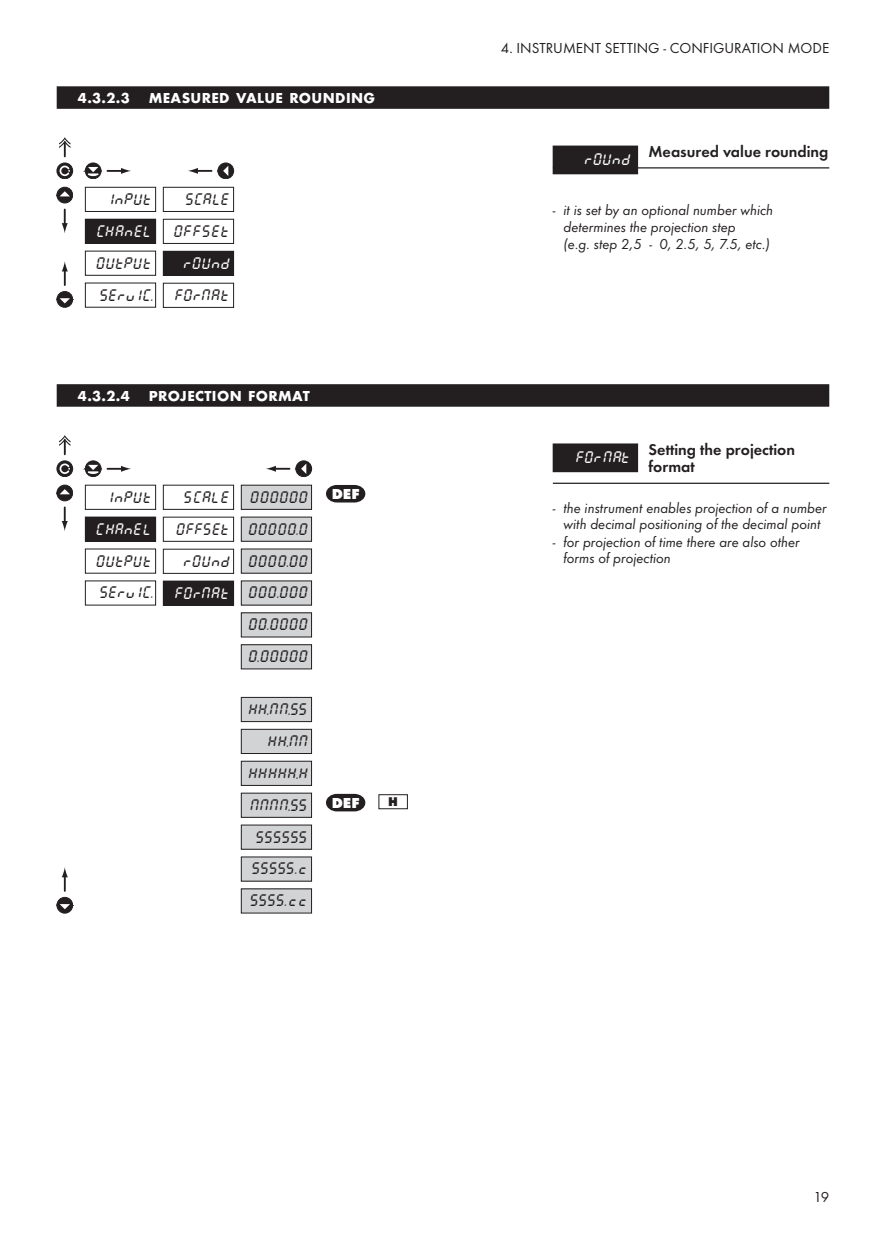
<style>
.page{position:relative;width:886px;height:1241px;background:#fff}
.page>*{position:absolute;margin:0;border:0;box-sizing:border-box;transform-origin:0 0}
.t1{font:17.5px/32px "LCD 7 seg";letter-spacing:.015em;color:#231f20;text-align:justify}
.t2{font:17.5px "LCD 7 seg";color:#fff}
.t3{font:600 16.25px/17.5px "Futura TOT";color:#231f20}
.t4{font:15px/17px "Futura TOT Book Obli";color:#231f20}
.t5{font:700 15px "Futura TOT";letter-spacing:.025em;color:#fff}
.t6{font:15px "Futura TOT";color:#231f20}
.t7{font:700 15px "Futura TOT Extr";color:#fff}
.t8{font:700 13px "Futura TOT Extr";color:#231f20}
</style>
<div class="page">
<div style="left:57px;top:86px;width:772px;height:23px;background:#231f20"></div>
<hr style="left:553px;top:167px;width:276px;height:1px;background:#231f20">
<div style="left:57px;top:384px;width:772px;height:22px;background:#231f20"></div>
<hr style="left:553px;top:482px;width:276px;height:2px;background:#231f20">
<div style="left:57px;top:187px;width:16px;height:16px;background:#231f20;border-radius:50%"></div>
<div style="left:57px;top:187px;width:16px;height:16px;border:1px solid #231f20;border-radius:50%"></div>
<svg style="left:56px;top:191px;width:17px;height:5px"></svg>
<svg style="left:62px;top:209px;width:6px;height:24px"></svg>
<div style="left:57px;top:291px;width:16px;height:16px;background:#231f20;border-radius:50%"></div>
<div style="left:57px;top:291px;width:16px;height:16px;border:1px solid #231f20;border-radius:50%"></div>
<svg style="left:56px;top:298px;width:18px;height:5px"></svg>
<svg style="left:62px;top:261px;width:6px;height:24px"></svg>
<div style="left:85px;top:163px;width:16px;height:16px;background:#231f20;border-radius:50%"></div>
<div style="left:85px;top:163px;width:16px;height:16px;border:1px solid #231f20;border-radius:50%"></div>
<svg style="left:84px;top:167px;width:47px;height:9px"></svg>
<div style="left:218px;top:163px;width:16px;height:16px;background:#231f20;border-radius:50%"></div>
<div style="left:218px;top:163px;width:16px;height:16px;border:1px solid #231f20;border-radius:50%"></div>
<svg style="left:188px;top:166px;width:47px;height:10px"></svg>
<svg style="left:57px;top:163px;width:16px;height:16px"></svg>
<div style="left:57px;top:163px;width:16px;height:16px;border:1px solid #231f20;border-radius:50%"></div>
<svg style="left:60px;top:165px;width:14px;height:11px"></svg>
<svg style="left:59px;top:137px;width:12px;height:19px"></svg>
<div style="left:85px;top:187px;width:71px;height:25px;border:1px solid #231f20"></div>
<div style="left:85px;top:219px;width:71px;height:24px;background:#231f20"></div>
<div style="left:85px;top:219px;width:71px;height:25px;border:1px solid #231f20"></div>
<div style="left:163px;top:187px;width:71px;height:25px;border:1px solid #231f20"></div>
<div style="left:163px;top:251px;width:71px;height:24px;background:#231f20"></div>
<div style="left:163px;top:251px;width:71px;height:25px;border:1px solid #231f20"></div>
<div style="left:163px;top:219px;width:71px;height:25px;border:1px solid #231f20"></div>
<div style="left:163px;top:283px;width:71px;height:25px;border:1px solid #231f20"></div>
<div style="left:553px;top:146px;width:84px;height:28px;background:#231f20"></div>
<div style="left:57px;top:485px;width:16px;height:16px;background:#231f20;border-radius:50%"></div>
<div style="left:57px;top:485px;width:16px;height:16px;border:1px solid #231f20;border-radius:50%"></div>
<svg style="left:56px;top:489px;width:17px;height:5px"></svg>
<svg style="left:62px;top:507px;width:6px;height:24px"></svg>
<svg style="left:85px;top:461px;width:16px;height:15px"></svg>
<div style="left:85px;top:460px;width:16px;height:17px;border:1px solid #231f20;border-radius:50%"></div>
<svg style="left:84px;top:465px;width:47px;height:9px"></svg>
<div style="left:57px;top:461px;width:16px;height:15px;background:#231f20;border-radius:50%"></div>
<div style="left:57px;top:460px;width:16px;height:17px;border:1px solid #231f20;border-radius:50%"></div>
<svg style="left:60px;top:463px;width:14px;height:11px"></svg>
<svg style="left:59px;top:435px;width:12px;height:19px"></svg>
<div style="left:85px;top:517px;width:71px;height:24px;background:#231f20"></div>
<div style="left:85px;top:516px;width:71px;height:25px;border:1px solid #231f20"></div>
<div style="left:57px;top:897px;width:16px;height:16px;background:#231f20;border-radius:50%"></div>
<div style="left:57px;top:897px;width:16px;height:16px;border:1px solid #231f20;border-radius:50%"></div>
<svg style="left:56px;top:903px;width:18px;height:6px"></svg>
<svg style="left:62px;top:867px;width:6px;height:23px"></svg>
<div style="left:379px;top:794px;width:29px;height:14px;border:1px solid #231f20"></div>
<svg style="left:326px;top:485px;width:39px;height:17px"></svg>
<div style="left:296px;top:461px;width:16px;height:15px;background:#231f20;border-radius:50%"></div>
<div style="left:296px;top:460px;width:16px;height:17px;border:1px solid #231f20;border-radius:50%"></div>
<svg style="left:295px;top:463px;width:18px;height:10px"></svg>
<svg style="left:266px;top:465px;width:23px;height:6px"></svg>
<div style="left:241px;top:485px;width:70px;height:24px;background:#d1d3d4"></div>
<div style="left:241px;top:485px;width:71px;height:24px;border:1px solid #231f20"></div>
<div style="left:241px;top:517px;width:70px;height:24px;background:#d1d3d4"></div>
<div style="left:241px;top:549px;width:70px;height:24px;background:#d1d3d4"></div>
<div style="left:241px;top:581px;width:70px;height:24px;background:#d1d3d4"></div>
<div style="left:241px;top:612px;width:70px;height:25px;background:#d1d3d4"></div>
<div style="left:241px;top:612px;width:71px;height:25px;border:1px solid #231f20"></div>
<div style="left:241px;top:644px;width:70px;height:24px;background:#d1d3d4"></div>
<div style="left:241px;top:644px;width:71px;height:25px;border:1px solid #231f20"></div>
<div style="left:241px;top:697px;width:70px;height:24px;background:#d1d3d4"></div>
<div style="left:241px;top:697px;width:71px;height:24px;border:1px solid #231f20"></div>
<div style="left:241px;top:856px;width:70px;height:25px;background:#d1d3d4"></div>
<div style="left:241px;top:824px;width:70px;height:25px;background:#d1d3d4"></div>
<div style="left:241px;top:793px;width:70px;height:24px;background:#d1d3d4"></div>
<div style="left:241px;top:761px;width:70px;height:24px;background:#d1d3d4"></div>
<div style="left:241px;top:760px;width:71px;height:25px;border:1px solid #231f20"></div>
<div style="left:241px;top:729px;width:70px;height:24px;background:#d1d3d4"></div>
<div style="left:241px;top:729px;width:71px;height:24px;border:1px solid #231f20"></div>
<div style="left:241px;top:888px;width:70px;height:24px;background:#d1d3d4"></div>
<svg style="left:326px;top:793px;width:39px;height:18px"></svg>
<div style="left:163px;top:581px;width:71px;height:24px;background:#231f20"></div>
<div style="left:163px;top:580px;width:71px;height:25px;border:1px solid #231f20"></div>
<div style="left:553px;top:444px;width:84px;height:27px;background:#231f20"></div>
<div style="left:553px;top:443px;width:85px;height:29px;border:1px solid #231f20"></div>
<p class="t5" style="left:78px;top:91px;width:53px">4.3.2.3</p>
<p class="t5" style="left:149px;top:91px;width:228px">MEASURED VALUE ROUNDING</p>
<p class="t1" style="left:105px;top:183px;width:49px">INPUT</p>
<p class="t1" style="left:185px;top:183px;width:46px">SCALE</p>
<p class="t2" style="left:96px;top:220px;width:57px">CHANEL</p>
<p class="t1" style="left:173px;top:215px;width:58px">OFFSET</p>
<p class="t1" style="left:95px;top:246px;width:58px">OUTPUT</p>
<p class="t2" style="left:183px;top:252px;width:48px">ROUND</p>
<p class="t1" style="left:99px;top:278px;width:56px">SERVIC.</p>
<p class="t1" style="left:174px;top:278px;width:57px">FORMAT</p>
<p class="t5" style="left:78px;top:389px;width:53px">4.3.2.4</p>
<p class="t5" style="left:149px;top:389px;width:162px">PROJECTION FORMAT</p>
<p class="t1" style="left:104px;top:480px;width:49px">INPUT</p>
<p class="t2" style="left:95px;top:518px;width:58px">CHANEL</p>
<p class="t1" style="left:95px;top:544px;width:58px">OUTPUT</p>
<p class="t1" style="left:99px;top:576px;width:56px">SERVIC.</p>
<p class="t1" style="left:183px;top:480px;width:48px">SCALE</p>
<p class="t1" style="left:175px;top:512px;width:56px">OFFSET</p>
<p class="t1" style="left:183px;top:544px;width:48px">ROUND</p>
<p class="t2" style="left:174px;top:582px;width:57px">FORMAT</p>
<p class="t1" style="left:250px;top:480px;width:60px">000000</p>
<p class="t7" style="left:332px;top:488px;width:29px">DEF</p>
<p class="t1" style="left:248px;top:512px;width:61px">00000.0<br>0000.00<br>000.000<br>00.0000<br>0.00000</p>
<p class="t1" style="left:248px;top:692px;width:61px">HH.MM.SS</p>
<p class="t1" style="left:267px;top:724px;width:42px">HH.MM</p>
<p class="t1" style="left:248px;top:756px;width:61px">HHHHH.H</p>
<p class="t1" style="left:249px;top:788px;width:60px">MMMM.SS</p>
<p class="t7" style="left:332px;top:796px;width:29px">DEF</p>
<p class="t8" style="left:388px;top:794px;width:11px">H</p>
<p class="t1" style="left:255px;top:820px;width:54px">SSSSSS</p>
<p class="t1" style="left:251px;top:852px;width:58px">SSSSS.c</p>
<p class="t1" style="left:250px;top:884px;width:60px">SSSS.cc</p>
<p class="t6" style="left:501px;top:42px;width:330px">4. INSTRUMENT SETTING - CONFIGURATION MODE</p>
<p class="t2" style="left:584px;top:149px;width:48px">ROUND</p>
<p class="t3" style="left:648px;top:143px;width:181px">Measured value rounding</p>
<p class="t4" style="left:563px;top:203px;width:211px;text-indent:-11px">- it is set by an optional number which determines the projection step<br>(e.g. step 2,5 - 0, 2.5, 5, 7.5, etc.)</p>
<p class="t2" style="left:575px;top:447px;width:56px">FORMAT</p>
<p class="t3" style="left:648px;top:441px;width:148px">Setting the projection format</p>
<p class="t4" style="left:553px;top:501px;width:275px;line-height:16.2px;text-align:center">- the instrument enables projection of a number with decimal positioning of the decimal point</p>
<p class="t4" style="left:563px;top:535px;width:238px;line-height:16.2px;text-indent:-11px">- for projection of time there are also other forms of projection</p>
<p class="t6" style="left:813px;top:1190px;width:17px">19</p>
</div>
